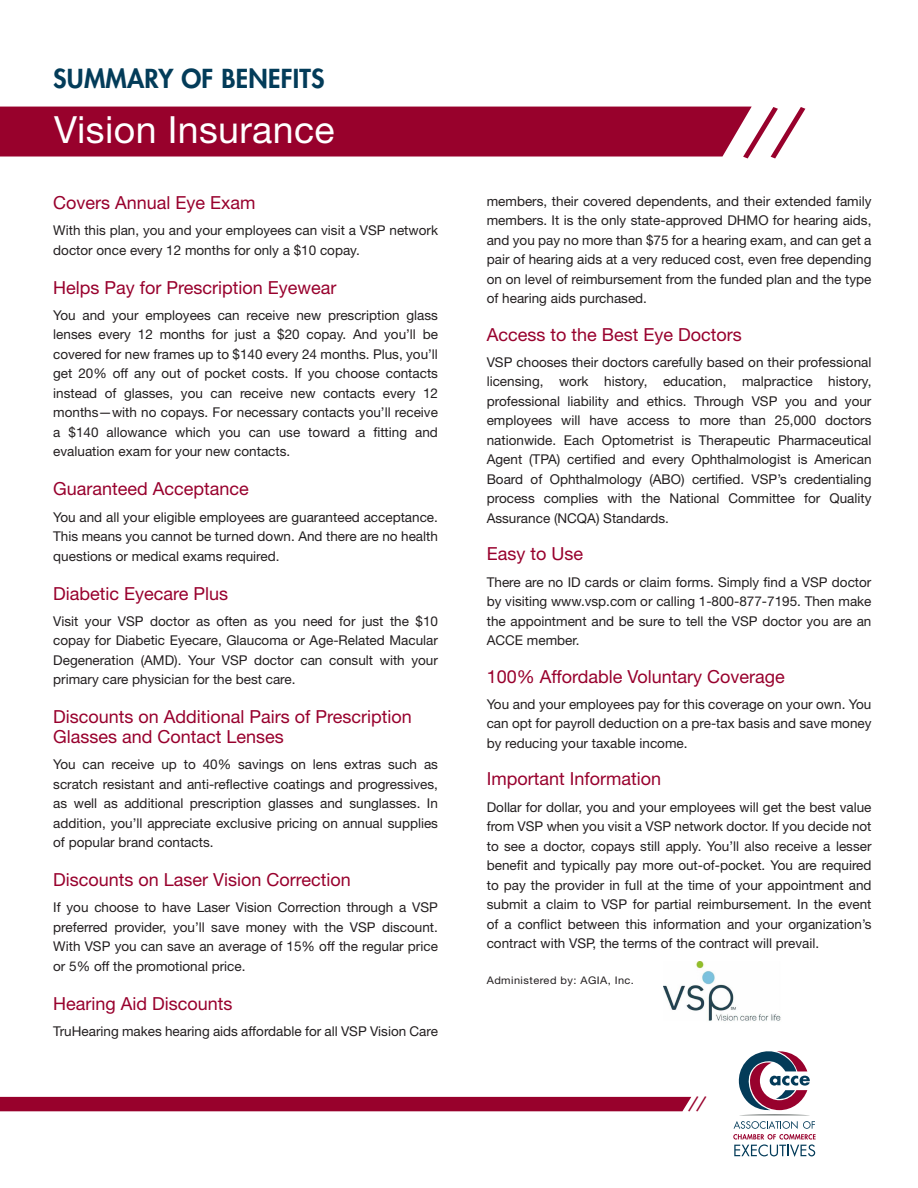
<style>
.page{position:relative;width:918px;height:1188px;background:#fff}
.page>*{position:absolute;margin:0;border:0;box-sizing:border-box;transform-origin:0 0}
.t1{font:italic 800 51px "Futura Std";color:#98012c}
.t2{font:37.5px "Helvetica Neue LT Std";letter-spacing:.01em;color:#fff}
.t3{font:800 25.5px "Futura Std";letter-spacing:.01em;color:#033c59}
.t4{font:18px/19.5px "Helvetica Neue LT Std";color:#98012d}
.t5{font:italic 800 15px "Futura Std";color:#98012c}
.t6{font:13.5px/19.5px "Helvetica Neue LT Std";color:#231f20;text-align:justify}
.t7{font:10.5px "Helvetica Neue LT Std";letter-spacing:.04em;color:#231f20;scale:1.05 1}
</style>
<div class="page">
<div style="left:0;top:107px;width:752px;height:50px;background:#98012c"></div>
<div style="left:0;top:1097px;width:691px;height:14px;background:#98012c"></div>
<svg style="left:733px;top:1121px;width:83px;height:36px"></svg>
<svg style="left:738px;top:1051px;width:72px;height:64px"></svg>
<img style="left:664px;top:961px;width:117px;height:60px">
<p class="t3" style="left:53px;top:63px;width:273px">SUMMARY OF BENEFITS</p>
<p class="t2" style="left:54px;top:107px;width:282px">Vision Insurance</p>
<p class="t1" style="left:743px;top:99px;width:71px">//</p>
<p class="t4" style="left:53px;top:192px;width:204px">Covers Annual Eye Exam</p>
<p class="t6" style="left:53px;top:220px;width:386px">With this plan, you and your employees can visit a VSP network doctor once every 12 months for only a $10 copay.</p>
<p class="t4" style="left:53px;top:277px;width:285px">Helps Pay for Prescription Eyewear</p>
<p class="t6" style="left:53px;top:305px;width:386px">You and your employees can receive new prescription glass lenses every 12 months for just a $20 copay. And you’ll be covered for new frames up to $140 every 24 months. Plus, you’ll get 20% off any out of pocket costs. If you choose contacts instead of glasses, you can receive new contacts every 12 months—with no copays. For necessary contacts you’ll receive a $140 allowance which you can use toward a fitting and evaluation exam for your new contacts.</p>
<p class="t4" style="left:53px;top:479px;width:197px">Guaranteed Acceptance</p>
<p class="t6" style="left:53px;top:507px;width:386px">You and all your eligible employees are guaranteed acceptance.<br>This means you cannot be turned down. And there are no health questions or medical exams required.</p>
<p class="t4" style="left:53px;top:583px;width:177px">Diabetic Eyecare Plus</p>
<p class="t6" style="left:53px;top:611px;width:386px">Visit your VSP doctor as often as you need for just the $10 copay for Diabetic Eyecare, Glaucoma or Age-Related Macular Degeneration (AMD). Your VSP doctor can consult with your primary care physician for the best care.</p>
<p class="t4" style="left:53px;top:707px;width:360px">Discounts on Additional Pairs of Prescription<br>Glasses and Contact Lenses</p>
<p class="t6" style="left:53px;top:754px;width:386px">You can receive up to 40% savings on lens extras such as scratch resistant and anti-reflective coatings and progressives, as well as additional prescription glasses and sunglasses. In addition, you’ll appreciate exclusive pricing on annual supplies of popular brand contacts.</p>
<p class="t4" style="left:53px;top:870px;width:299px">Discounts on Laser Vision Correction</p>
<p class="t6" style="left:53px;top:898px;width:386px">If you choose to have Laser Vision Correction through a VSP preferred provider, you’ll save money with the VSP discount.<br>With VSP you can save an average of 15% off the regular price or 5% off the promotional price.</p>
<p class="t4" style="left:53px;top:993px;width:181px">Hearing Aid Discounts</p>
<p class="t6" style="left:53px;top:1021px;width:386px">TruHearing makes hearing aids affordable for all VSP Vision Care</p>
<p class="t6" style="left:487px;top:191px;width:386px">members, their covered dependents, and their extended family members. It is the only state-approved DHMO for hearing aids, and you pay no more than $75 for a hearing exam, and can get a pair of hearing aids at a very reduced cost, even free depending on on level of reimbursement from the funded plan and the type of hearing aids purchased.</p>
<p class="t4" style="left:487px;top:324px;width:257px">Access to the Best Eye Doctors</p>
<p class="t6" style="left:487px;top:352px;width:386px">VSP chooses their doctors carefully based on their professional licensing, work history, education, malpractice history, professional liability and ethics. Through VSP you and your employees will have access to more than 25,000 doctors nationwide. Each Optometrist is Therapeutic Pharmaceutical Agent (TPA) certified and every Ophthalmologist is American Board of Ophthalmology (ABO) certified. VSP’s credentialing process complies with the National Committee for Quality Assurance (NCQA) Standards.</p>
<p class="t4" style="left:487px;top:544px;width:98px">Easy to Use</p>
<p class="t6" style="left:487px;top:572px;width:386px">There are no ID cards or claim forms. Simply find a VSP doctor by visiting www.vsp.com or calling 1-800-877-7195. Then make the appointment and be sure to tell the VSP doctor you are an ACCE member.</p>
<p class="t4" style="left:487px;top:666px;width:300px">100% Affordable Voluntary Coverage</p>
<p class="t6" style="left:487px;top:694px;width:386px">You and your employees pay for this coverage on your own. You can opt for payroll deduction on a pre-tax basis and save money by reducing your taxable income.</p>
<p class="t4" style="left:487px;top:769px;width:176px">Important Information</p>
<p class="t6" style="left:487px;top:797px;width:386px">Dollar for dollar, you and your employees will get the best value from VSP when you visit a VSP network doctor. If you decide not to see a doctor, copays still apply. You’ll also receive a lesser benefit and typically pay more out-of-pocket. You are required to pay the provider in full at the time of your appointment and submit a claim to VSP for partial reimbursement. In the event of a conflict between this information and your organization’s contract with VSP, the terms of the contract will prevail.</p>
<p class="t7" style="left:487px;top:974px;width:142px">Administered by: AGIA, Inc.</p>
<p class="t5" style="left:688px;top:1094px;width:22px">//</p>
</div>
